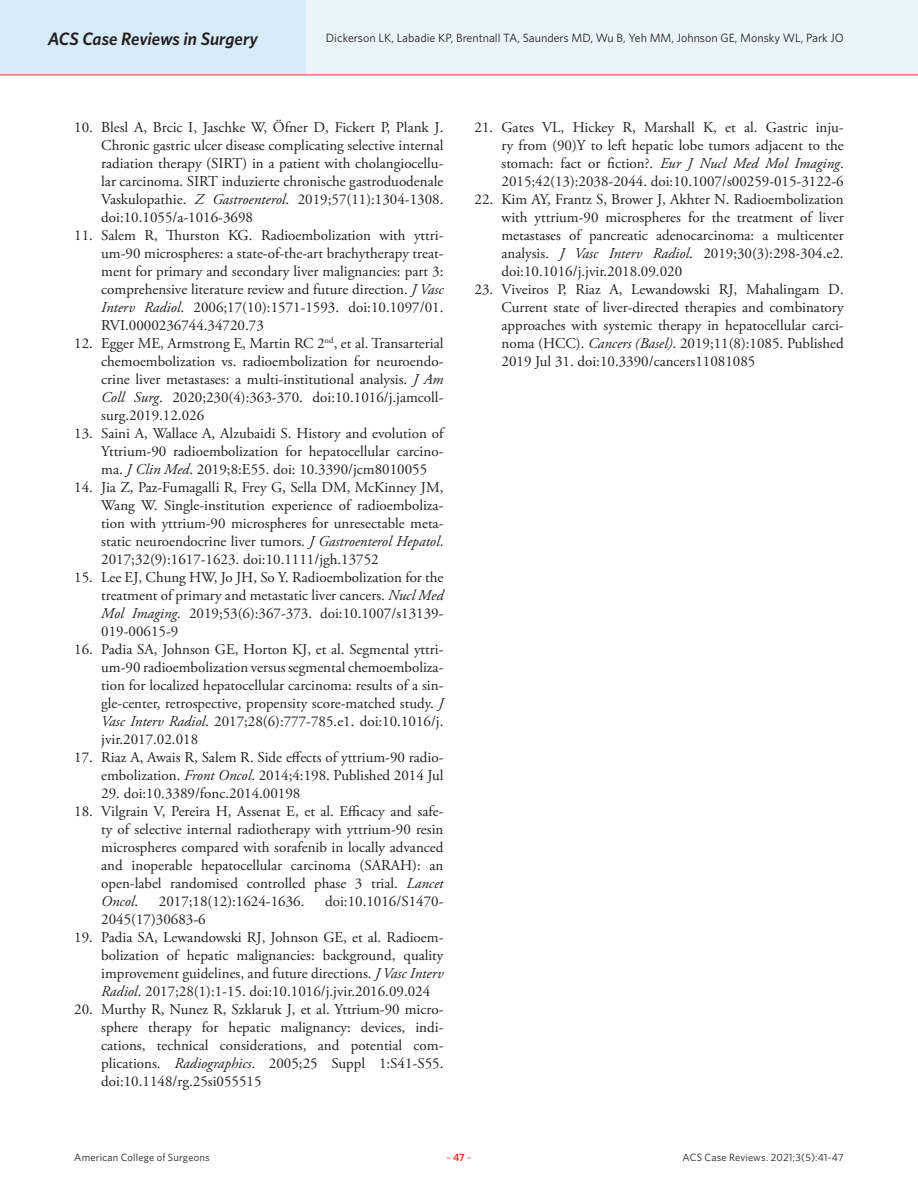
<style>
.page{position:relative;width:918px;height:1188px;background:#fff}
.page>*{position:absolute;margin:0;border:0;box-sizing:border-box;transform-origin:0 0}
.t1{font:italic 600 18px "Whitney";letter-spacing:-.005em;color:#231f20}
.t2{font:15px/18px "Adobe Garamond Pro";color:#231f20;text-align:justify}
.t3{font:12px "Whitney";color:#231f20}
.t4{font:10.5px "Whitney";letter-spacing:.015em;color:#231f20}
.t5{font:10.5px "Whitney";color:#ee2e22}
.s1{font-style:italic}
.s2{font-weight:600}
</style>
<div class="page">
<div style="left:0;top:0;width:918px;height:75px;background:#eaf5fb"></div>
<div style="left:0;top:0;width:306px;height:75px;background:#d7ebf8"></div>
<hr style="left:0;top:75px;width:918px;height:1px;background:#ee2e22">
<p class="t1" style="left:48px;top:26px;width:212px">ACS Case Reviews in Surgery</p>
<p class="t3" style="left:326px;top:30px;width:519px">Dickerson LK, Labadie KP, Brentnall TA, Saunders MD, Wu B, Yeh MM, Johnson GE, Monsky WL, Park JO</p>
<p class="t2" style="left:101px;top:119px;width:344px;text-indent:-27px">10. Blesl A, Brcic I, Jaschke W, Öfner D, Fickert P, Plank J.<br>Chronic gastric ulcer disease complicating selective internal radiation therapy (SIRT) in a patient with cholangiocellu&shy;lar carcinoma. SIRT induzierte chronische gastroduodenale Vaskulopathie. <span class="s1">Z Gastroenterol</span>. 2019;57(11):1304-1308. doi:10.1055/a-1016-3698</p>
<p class="t2" style="left:101px;top:227px;width:344px;text-indent:-27px">11. Salem R, Thurston KG. Radioembolization with yttri&shy;um-90 microspheres: a state-of-the-art brachytherapy treat&shy;ment for primary and secondary liver malignancies: part 3: comprehensive literature review and future direction. <span class="s1">J Vasc Interv Radiol</span>. 2006;17(10):1571-1593. doi:10.1097/01.<br>RVI.0000236744.34720.73</p>
<p class="t2" style="left:101px;top:335px;width:344px;text-indent:-27px">12. Egger ME, Armstrong E, Martin RC 2<sup>nd</sup>, et al. Transarterial chemoembolization vs. radioembolization for neuroendo&shy;crine liver metastases: a multi-institutional analysis. <span class="s1">J Am Coll Surg</span>. 2020;230(4):363-370. doi:10.1016/j.jamcoll&shy;surg.2019.12.026</p>
<p class="t2" style="left:101px;top:425px;width:344px;text-indent:-27px">13. Saini A, Wallace A, Alzubaidi S. History and evolution of Yttrium-90 radioembolization for hepatocellular carcino&shy;ma. <span class="s1">J Clin Med</span>. 2019;8:E55. doi: 10.3390/jcm8010055</p>
<p class="t2" style="left:101px;top:479px;width:344px;text-indent:-27px">14. Jia Z, Paz-Fumagalli R, Frey G, Sella DM, McKinney JM, Wang W. Single-institution experience of radioemboliza&shy;tion with yttrium-90 microspheres for unresectable meta&shy;static neuroendocrine liver tumors. <span class="s1">J Gastroenterol Hepatol</span>.<br>2017;32(9):1617-1623. doi:10.1111/jgh.13752</p>
<p class="t2" style="left:101px;top:569px;width:344px;text-indent:-27px">15. Lee EJ, Chung HW, Jo JH, So Y. Radioembolization for the treatment of primary and metastatic liver cancers. <span class="s1">Nucl Med Mol Imaging</span>. 2019;53(6):367-373. doi:10.1007/s13139- 019-00615-9</p>
<p class="t2" style="left:101px;top:641px;width:344px;text-indent:-27px">16. Padia SA, Johnson GE, Horton KJ, et al. Segmental yttri&shy;um-90 radioembolization versus segmental chemoemboliza&shy;tion for localized hepatocellular carcinoma: results of a sin&shy;gle-center, retrospective, propensity score-matched study. <span class="s1">J Vasc Interv Radiol</span>. 2017;28(6):777-785.e1. doi:10.1016/j. jvir.2017.02.018</p>
<p class="t2" style="left:74px;top:749px;width:371px;text-align:right">17. Riaz A, Awais R, Salem R. Side effects of yttrium-90 radio&shy;embolization. <span class="s1">Front Oncol</span>. 2014;4:198. Published 2014 Jul</p>
<p class="t2" style="left:101px;top:785px;width:201px">29. doi:10.3389/fonc.2014.00198</p>
<p class="t2" style="left:101px;top:803px;width:344px;text-indent:-27px">18. Vilgrain V, Pereira H, Assenat E, et al. Efficacy and safe&shy;ty of selective internal radiotherapy with yttrium-90 resin microspheres compared with sorafenib in locally advanced and inoperable hepatocellular carcinoma (SARAH): an open-label randomised controlled phase 3 trial. <span class="s1">Lancet Oncol</span>.</p>
<p class="t2" style="left:159px;top:893px;width:147px">2017;18(12):1624-1636.</p>
<p class="t2" style="left:325px;top:893px;width:120px">doi:10.1016/S1470-</p>
<p class="t2" style="left:101px;top:911px;width:106px">2045(17)30683-6</p>
<p class="t2" style="left:101px;top:929px;width:344px;text-indent:-27px">19. Padia SA, Lewandowski RJ, Johnson GE, et al. Radioem&shy;bolization of hepatic malignancies: background, quality improvement guidelines, and future directions. <span class="s1">J Vasc Interv Radiol</span>. 2017;28(1):1-15. doi:10.1016/j.jvir.2016.09.024</p>
<p class="t2" style="left:101px;top:1001px;width:344px;text-indent:-27px">20. Murthy R, Nunez R, Szklaruk J, et al. Yttrium-90 micro&shy;sphere therapy for hepatic malignancy: devices, indi&shy;cations, technical considerations, and potential com&shy;plications. <span class="s1">Radiographics</span>. 2005;25 Suppl 1:S41-S55. doi:10.1148/rg.25si055515</p>
<p class="t2" style="left:502px;top:119px;width:344px;text-indent:-27px">21. Gates VL, Hickey R, Marshall K, et al. Gastric inju&shy;ry from (90)Y to left hepatic lobe tumors adjacent to the stomach: fact or fiction?. <span class="s1">Eur J Nucl Med Mol Imaging</span>.<br>2015;42(13):2038-2044. doi:10.1007/s00259-015-3122-6</p>
<p class="t2" style="left:502px;top:191px;width:344px;text-indent:-27px">22. Kim AY, Frantz S, Brower J, Akhter N. Radioembolization with yttrium-90 microspheres for the treatment of liver metastases of pancreatic adenocarcinoma: a multicenter analysis. <span class="s1">J Vasc Interv Radiol</span>. 2019;30(3):298-304.e2. doi:10.1016/j.jvir.2018.09.020</p>
<p class="t2" style="left:502px;top:281px;width:344px;text-indent:-27px">23. Viveiros P, Riaz A, Lewandowski RJ, Mahalingam D.<br>Current state of liver-directed therapies and combinatory approaches with systemic therapy in hepatocellular carci&shy;noma (HCC). <span class="s1">Cancers (Basel)</span>. 2019;11(8):1085. Published 2019 Jul 31. doi:10.3390/cancers11081085</p>
<p class="t4" style="left:74px;top:1150px;width:137px">American College of Surgeons</p>
<p class="t5" style="left:447px;top:1150px;width:26px">–<span class="s2">47</span>–</p>
<p class="t4" style="left:683px;top:1150px;width:163px">ACS Case Reviews. 2021;3(5):41-47</p>
</div>
